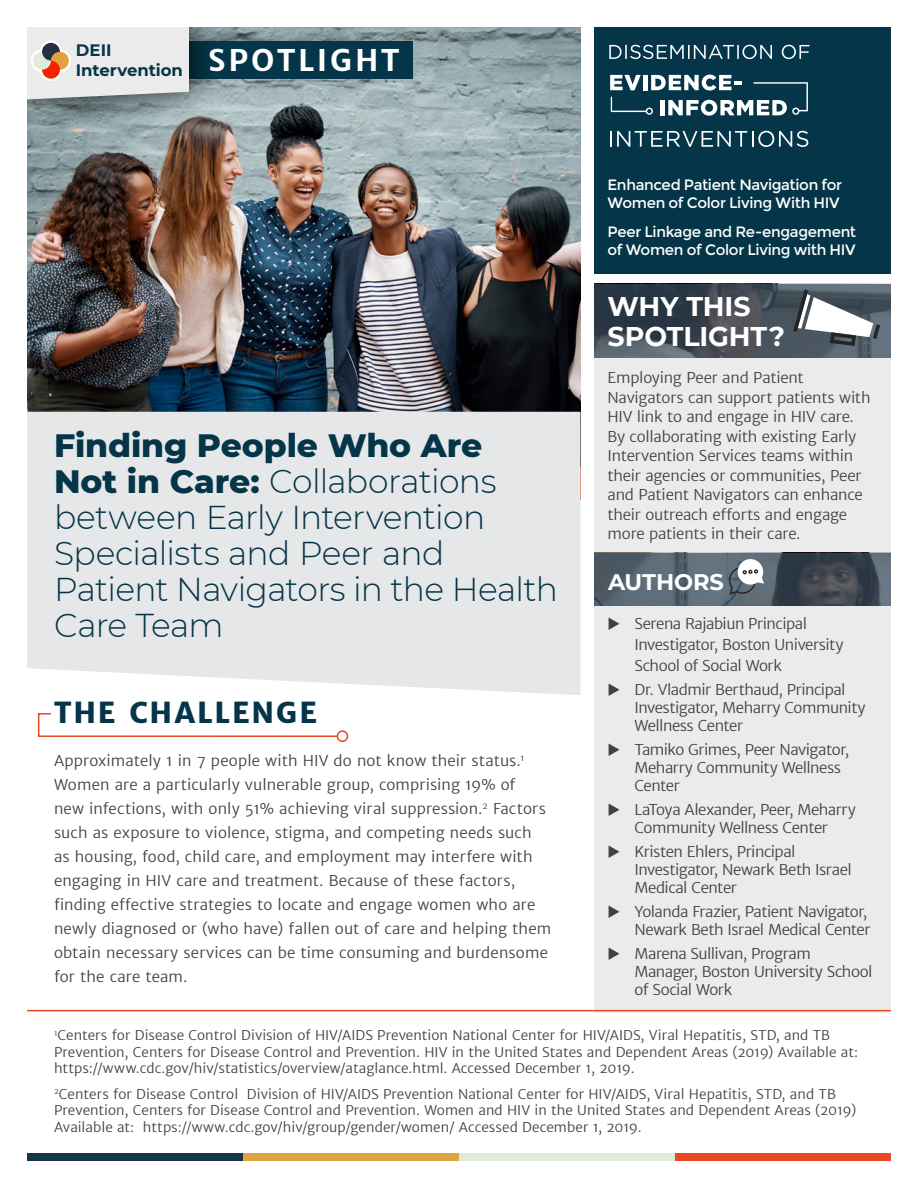
<style>
.page{position:relative;width:918px;height:1188px;background:#fff}
.page>*{position:absolute;margin:0;border:0;box-sizing:border-box;transform-origin:0 0}
.t1{font:300 33px/36px "Montserrat";letter-spacing:-.02em;color:#053548}
.t2{font:700 30px "Merriweather Sans";letter-spacing:.09em;color:#fff}
.body{font:800 28.5px "Merriweather Sans";letter-spacing:.07em;color:#053548}
.body-2{font:700 27px/29.1px "Montserrat";letter-spacing:-.005em;color:#fff}
.body-3{font:700 22.5px "Montserrat";letter-spacing:-.005em;color:#fff}
.body-4{font:700 16.5px "Montserrat";color:#053548}
.body-5{font:300 15px/18px "Merriweather Sans";letter-spacing:-.015em;color:#414042}
.body-6{font:300 15px/24px "Merriweather Sans";letter-spacing:.01em;color:#414042}
.t3{font:15px/18px "Montserrat";letter-spacing:-.02em;color:#fff}
.body-7{font:300 15px/21px "Merriweather Sans";letter-spacing:-.035em;color:#414042}
.body-8{font:300 13.5px/16.5px "Merriweather Sans";letter-spacing:.005em;color:#414042}
.s1{font-weight:800}
</style>
<div class="page">
<div style="left:594px;top:352px;width:297px;height:660px;background:#ebebec"></div>
<svg style="left:594px;top:553px;width:297px;height:53px;background:#4e5a65"></svg>
<svg style="left:729px;top:559px;width:35px;height:36px"></svg>
<img style="left:27px;top:27px;width:553px;height:385px">
<div style="left:27px;top:412px;width:553px;height:283px;background:#e6e7e8"></div>
<svg style="left:594px;top:284px;width:297px;height:74px;background:#424c57"></svg>
<svg style="left:793px;top:290px;width:87px;height:56px"></svg>
<div style="left:181px;top:42px;width:232px;height:37px;background:#053548"></div>
<div style="left:594px;top:27px;width:297px;height:247px;background:#053548"></div>
<div style="left:27px;top:1153px;width:216px;height:8px;background:#143647"></div>
<div style="left:243px;top:1153px;width:216px;height:8px;background:#e1a241"></div>
<div style="left:459px;top:1153px;width:216px;height:8px;background:#e1ead8"></div>
<div style="left:675px;top:1153px;width:216px;height:8px;background:#e84925"></div>
<hr style="left:213px;top:735px;width:125px;height:2px;background:#e84925">
<div style="left:337px;top:730px;width:11px;height:12px;border:2px solid #e84925;border-radius:50%"></div>
<svg style="left:37px;top:713px;width:178px;height:24px"></svg>
<hr style="left:27px;top:1010px;width:864px;height:1px;background:#e84925">
<div style="left:1px;top:0;width:216px;height:126px;background:#000;opacity:.75"></div>
<div style="left:1px;top:1px;width:282px;height:26px;background:#fff"></div>
<div style="left:0;top:0;width:27px;height:251px;background:#fff"></div>
<svg style="left:27px;top:27px;width:162px;height:72px;background:#e4e5e6"></svg>
<div style="left:42px;top:43px;width:18px;height:18px;background:#263045;border-radius:50%"></div>
<div style="left:51px;top:52px;width:18px;height:18px;background:#e0a340;border-radius:50%"></div>
<div style="left:42px;top:61px;width:18px;height:18px;background:#f72100;border-radius:50%"></div>
<svg style="left:33px;top:52px;width:18px;height:18px"></svg>
<svg style="left:610px;top:131px;width:198px;height:16px"></svg>
<svg style="left:610px;top:75px;width:198px;height:41px"></svg>
<svg style="left:609px;top:45px;width:201px;height:14px"></svg>
<p class="body-4" style="left:76px;top:39px;width:37px">DEII</p>
<p class="body-4" style="left:76px;top:58px;width:109px">Intervention</p>
<p class="t2" style="left:208px;top:41px;width:193px">SPOTLIGHT</p>
<p class="t1" style="left:54px;top:427px;width:505px"><span class="s1">Finding People Who Are<br>Not in Care:</span> Collaborations between Early Intervention<br>Specialists and Peer and<br>Patient Navigators in the Health<br>Care Team</p>
<p class="body" style="left:54px;top:695px;width:265px">THE CHALLENGE</p>
<p class="body-6" style="left:54px;top:749px;width:499px">Approximately 1 in 7 people with HIV do not know their status.<sup>1<br></sup>Women are a particularly vulnerable group, comprising 19% of<br>new infections, with only 51% achieving viral suppression.<sup>2</sup> Factors such as exposure to violence, stigma, and competing needs such<br>as housing, food, child care, and employment may interfere with engaging in HIV care and treatment. Because of these factors, finding effective strategies to locate and engage women who are newly diagnosed or (who have) fallen out of care and helping them obtain necessary services can be time consuming and burdensome for the care team.</p>
<p class="t3" style="left:608px;top:176px;width:236px">Enhanced Patient Navigation for<br>Women of Color Living With HIV</p>
<p class="t3" style="left:608px;top:222px;width:250px">Peer Linkage and Re-engagement of Women of Color Living with HIV</p>
<p class="body-2" style="left:608px;top:291px;width:179px">WHY THIS<br>SPOTLIGHT?</p>
<p class="body-5" style="left:608px;top:368px;width:265px;line-height:19.5px">Employing Peer and Patient Navigators can support patients with HIV link to and engage in HIV care.<br>By collaborating with existing Early Intervention Services teams within their agencies or communities, Peer and Patient Navigators can enhance their outreach efforts and engage more patients in their care.</p>
<p class="body-3" style="left:608px;top:566px;width:117px">AUTHORS</p>
<p class="body-7" style="left:634px;top:613px;width:210px">Serena Rajabiun Principal<br>Investigator, Boston University<br>School of Social Work</p>
<p class="body-5" style="left:634px;top:681px;width:233px">Dr. Vladmir Berthaud, Principal<br>Investigator, Meharry Community<br>Wellness Center</p>
<p class="body-5" style="left:634px;top:741px;width:216px">Tamiko Grimes, Peer Navigator,<br>Meharry Community Wellness<br>Center</p>
<p class="body-5" style="left:634px;top:801px;width:223px">LaToya Alexander, Peer, Meharry<br>Community Wellness Center</p>
<p class="body-5" style="left:634px;top:843px;width:219px">Kristen Ehlers, Principal<br>Investigator, Newark Beth Israel<br>Medical Center</p>
<p class="body-5" style="left:634px;top:903px;width:238px">Yolanda Frazier, Patient Navigator,<br>Newark Beth Israel Medical Center</p>
<p class="body-5" style="left:634px;top:945px;width:240px">Marena Sullivan, Program<br>Manager, Boston University School of Social Work</p>
<p class="body-8" style="left:54px;top:1027px;width:806px"><sup>1</sup>Centers for Disease Control Division of HIV/AIDS Prevention National Center for HIV/AIDS, Viral Hepatitis, STD, and TB<br>Prevention, Centers for Disease Control and Prevention. HIV in the United States and Dependent Areas (2019) Available at: https://www.cdc.gov/hiv/statistics/overview/ataglance.html. Accessed December 1, 2019.</p>
<p class="body-8" style="left:54px;top:1086px;width:804px"><sup>2</sup>Centers for Disease Control Division of HIV/AIDS Prevention National Center for HIV/AIDS, Viral Hepatitis, STD, and TB<br>Prevention, Centers for Disease Control and Prevention. Women and HIV in the United States and Dependent Areas (2019)<br>Available at: https://www.cdc.gov/hiv/group/gender/women/ Accessed December 1, 2019.</p>
</div>
